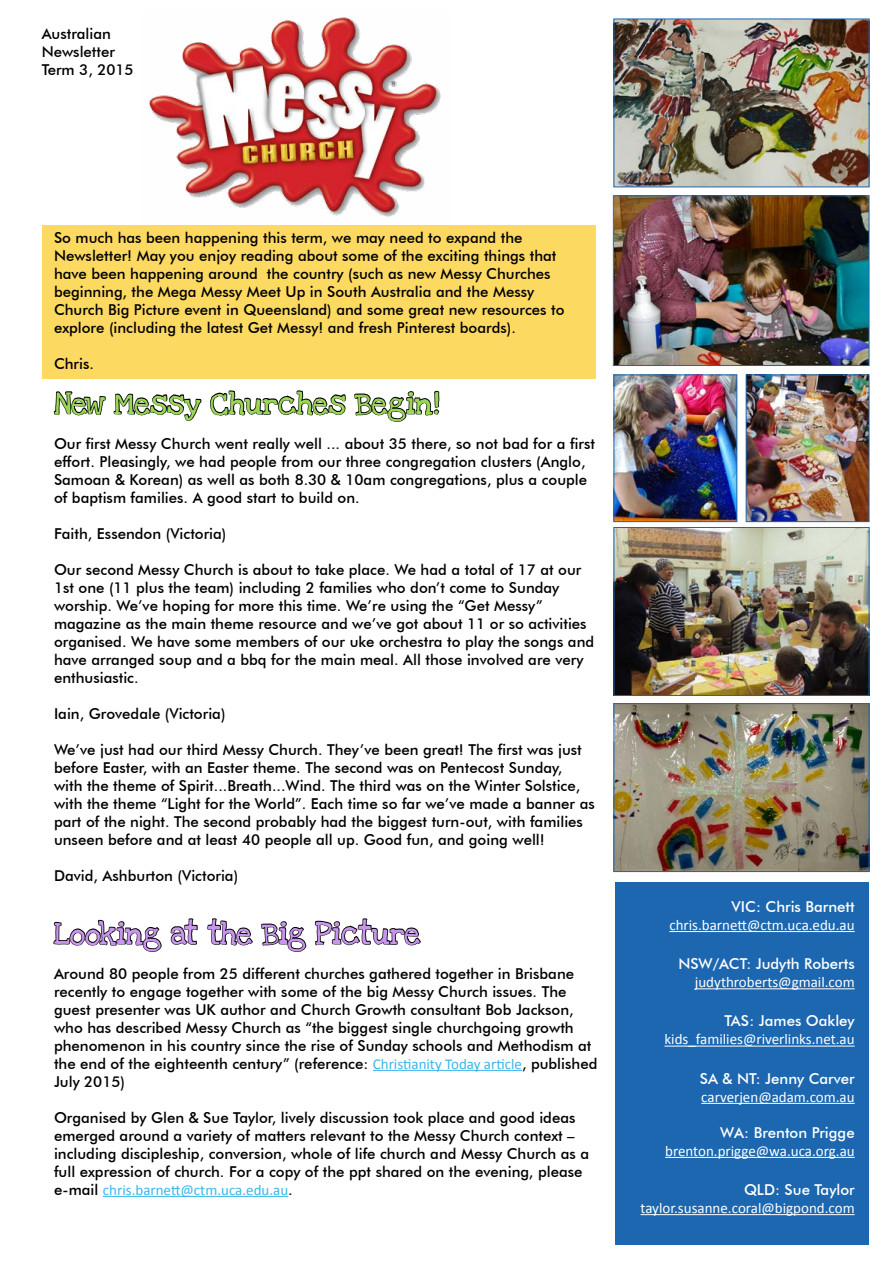
<style>
.page{position:relative;width:893px;height:1263px;background:#fff}
.page>*{position:absolute;margin:0;border:0;box-sizing:border-box;transform-origin:0 0}
.t1{font:22.5px "Love Ya Like A Sister Solid";color:#9bd657}
.t2{font:22.5px "Love Ya Like A Sister Solid";color:#c996ed}
.t3{font:500 15px/18px "Futura BT";color:#000}
.t4{font:15px "Calibri";color:#fff}
.t5{font:500 15px "Futura BT";color:#fff}
.t6{font:15px "Calibri";color:#3ab6e9}
.s1{font-family:"Calibri";font-weight:400;color:#3ab6e9}
.s2{font-family:"Futura BT";font-weight:500;color:#000}
</style>
<div class="page">
<div style="left:43px;top:225px;width:553px;height:153px;background:#fcd960"></div>
<div style="left:615px;top:882px;width:254px;height:362px;background:#1c67af"></div>
<img style="left:149px;top:17px;width:292px;height:200px">
<hr style="left:669px;top:931px;width:186px;height:1px;background:#fff">
<hr style="left:695px;top:988px;width:160px;height:1px;background:#fff">
<hr style="left:664px;top:1045px;width:191px;height:1px;background:#fff">
<hr style="left:701px;top:1103px;width:154px;height:1px;background:#fff">
<hr style="left:665px;top:1157px;width:190px;height:1px;background:#fff">
<hr style="left:641px;top:1214px;width:214px;height:1px;background:#fff">
<hr style="left:373px;top:1070px;width:149px;height:1px;background:#3ab6e9">
<hr style="left:103px;top:1196px;width:185px;height:1px;background:#3ab6e9">
<svg style="left:53px;top:391px;width:53px;height:25px"></svg>
<svg style="left:113px;top:390px;width:233px;height:31px"></svg>
<svg style="left:353px;top:378px;width:87px;height:44px"></svg>
<svg style="left:53px;top:919px;width:109px;height:33px"></svg>
<svg style="left:170px;top:918px;width:28px;height:27px"></svg>
<svg style="left:207px;top:918px;width:46px;height:28px"></svg>
<svg style="left:261px;top:921px;width:46px;height:31px"></svg>
<svg style="left:314px;top:918px;width:107px;height:28px"></svg>
<img style="left:616px;top:705px;width:251px;height:165px">
<div style="left:614px;top:703px;width:255px;height:169px;border:1px solid #1c67af"></div>
<img style="left:616px;top:529px;width:251px;height:165px">
<div style="left:614px;top:527px;width:255px;height:169px;border:1px solid #1c67af"></div>
<img style="left:616px;top:377px;width:119px;height:143px">
<div style="left:614px;top:375px;width:123px;height:147px;border:1px solid #1c67af"></div>
<img style="left:748px;top:377px;width:119px;height:143px">
<div style="left:746px;top:375px;width:123px;height:147px;border:1px solid #1c67af"></div>
<img style="left:615px;top:198px;width:252px;height:166px">
<div style="left:613px;top:196px;width:256px;height:170px;border:1px solid #1c67af"></div>
<img style="left:616px;top:21px;width:251px;height:164px">
<p class="t3" style="left:42px;top:25px;width:93px">Australian<br>Newsletter<br>Term 3, 2015</p>
<p class="t3" style="left:54px;top:229px;width:512px">So much has been happening this term, we may need to expand the Newsletter! May you enjoy reading about some of the exciting things that have been happening around the country (such as new Messy Churches beginning, the Mega Messy Meet Up in South Australia and the Messy Church Big Picture event in Queensland) and some great new resources to explore (including the latest Get Messy! and fresh Pinterest boards).</p>
<p class="t3" style="left:54px;top:355px;width:41px">Chris.</p>
<h1 class="t1" style="left:54px;top:385px;width:387px">New Messy Churches Begin!</h1>
<p class="t3" style="left:54px;top:434px;width:542px">Our first Messy Church went really well ... about 35 there, so not bad for a first effort. Pleasingly, we had people from our three congregation clusters (Anglo, Samoan &amp; Korean) as well as both 8.30 &amp; 10am congregations, plus a couple of baptism families. A good start to build on.</p>
<p class="t3" style="left:54px;top:524px;width:174px">Faith, Essendon (Victoria)</p>
<p class="t3" style="left:54px;top:560px;width:542px">Our second Messy Church is about to take place. We had a total of 17 at our 1st one (11 plus the team) including 2 families who don’t come to Sunday worship. We’ve hoping for more this time. We’re using the “Get Messy” magazine as the main theme resource and we’ve got about 11 or so activities organised. We have some members of our uke orchestra to play the songs and have arranged soup and a bbq for the main meal. All those involved are very enthusiastic.</p>
<p class="t3" style="left:54px;top:704px;width:173px">Iain, Grovedale (Victoria)</p>
<p class="t3" style="left:54px;top:740px;width:542px">We’ve just had our third Messy Church. They’ve been great! The first was just before Easter, with an Easter theme. The second was on Pentecost Sunday,<br>with the theme of Spirit...Breath...Wind. The third was on the Winter Solstice, with the theme “Light for the World”. Each time so far we’ve made a banner as part of the night. The second probably had the biggest turn-out, with families unseen before and at least 40 people all up. Good fun, and going well!</p>
<p class="t3" style="left:54px;top:866px;width:186px">David, Ashburton (Victoria)</p>
<h1 class="t2" style="left:54px;top:915px;width:368px">Looking at the Big Picture</h1>
<p class="t3" style="left:54px;top:964px;width:545px">Around 80 people from 25 different churches gathered together in Brisbane recently to engage together with some of the big Messy Church issues. The guest presenter was UK author and Church Growth consultant Bob Jackson, who has described Messy Church as “the biggest single churchgoing growth phenomenon in his country since the rise of Sunday schools and Methodism at the end of the eighteenth century” (reference: <span class="s1">Christianity Today article</span>, published July 2015)</p>
<p class="t3" style="left:54px;top:1108px;width:537px">Organised by Glen &amp; Sue Taylor, lively discussion took place and good ideas emerged around a variety of matters relevant to the Messy Church context – including discipleship, conversion, whole of life church and Messy Church as a full expression of church. For a copy of the ppt shared on the evening, please</p>
<p class="t6" style="left:54px;top:1180px;width:240px"><span class="s2">e-mail</span> chris.barnett@ctm.uca.edu.au<span class="s2">.</span></p>
<p class="t5" style="left:731px;top:897px;width:125px">VIC: Chris Barnett</p>
<p class="t4" style="left:669px;top:915px;width:187px">chris.barnett@ctm.uca.edu.au</p>
<p class="t5" style="left:678px;top:955px;width:178px">NSW/ACT: Judyth Roberts</p>
<p class="t4" style="left:695px;top:973px;width:161px">judythroberts@gmail.com</p>
<p class="t5" style="left:724px;top:1012px;width:132px">TAS: James Oakley</p>
<p class="t4" style="left:664px;top:1030px;width:192px">kids_families@riverlinks.net.au</p>
<p class="t5" style="left:700px;top:1069px;width:156px">SA &amp; NT: Jenny Carver</p>
<p class="t4" style="left:701px;top:1087px;width:155px">carverjen@adam.com.au</p>
<p class="t5" style="left:720px;top:1123px;width:136px">WA: Brenton Prigge</p>
<p class="t4" style="left:665px;top:1141px;width:191px">brenton.prigge@wa.uca.org.au</p>
<p class="t5" style="left:744px;top:1180px;width:112px">QLD: Sue Taylor</p>
<p class="t4" style="left:641px;top:1198px;width:216px">taylor.susanne.coral@bigpond.com</p>
</div>
